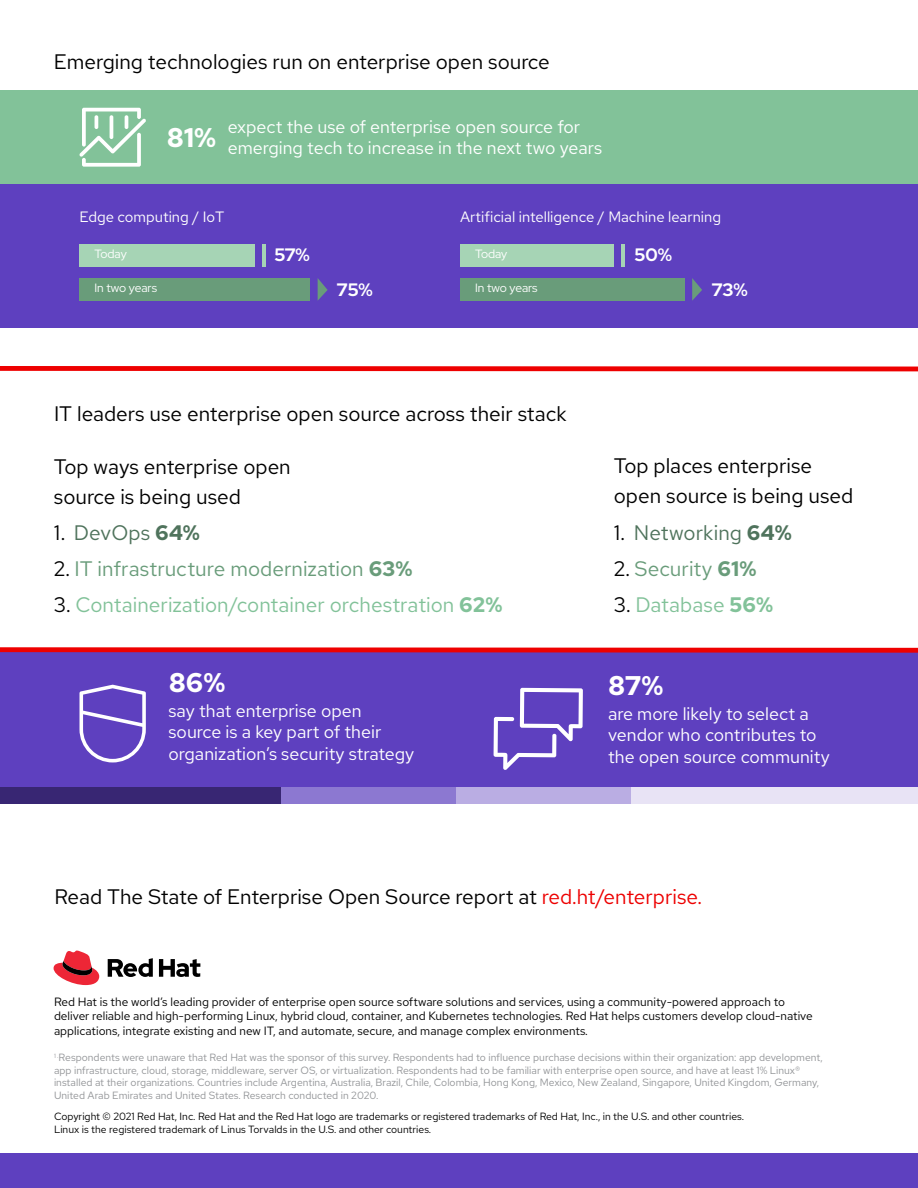
<style>
.page{position:relative;width:918px;height:1188px;background:#fff}
.page>*{position:absolute;margin:0;border:0;box-sizing:border-box;transform-origin:0 0}
.t1{font:700 27px "Red Hat Text";color:#fff}
.t2{font:21px/30px "Red Hat Text";color:#000}
.t3{font:21px "Red Hat Text";color:#82c299}
.t4{font:21px "Red Hat Text";color:#699c7a}
.t5{font:21px "Red Hat Text";color:#4f735c}
.t6{font:18px/21.6px "Red Hat Text";color:#fff}
.t7{font:700 18px "Red Hat Display";color:#fff}
.t8{font:15px "Red Hat Text";color:#fff}
.t9{font:12px/14.4px "Red Hat Text";color:#000}
.t10{font:12px "Red Hat Display";letter-spacing:-.005em;color:#fff}
.t11{font:10.5px/12.6px "Red Hat Text";color:#939598}
.t12{font:10.5px/12.6px "Red Hat Text";color:#000}
.s1{color:#000}
.s2{font-weight:700}
.s3{color:#ed0000}
</style>
<div class="page">
<div style="left:0;top:184px;width:918px;height:144px;background:#5e40bf"></div>
<div style="left:0;top:90px;width:918px;height:94px;background:#82c299"></div>
<svg style="left:54px;top:951px;width:45px;height:34px"></svg>
<svg style="left:108px;top:958px;width:92px;height:19px"></svg>
<div style="left:0;top:652px;width:918px;height:136px;background:#5e40bf"></div>
<div style="left:0;top:788px;width:284px;height:16px;background:#382673"></div>
<div style="left:281px;top:788px;width:176px;height:16px;background:#8c78d1"></div>
<div style="left:456px;top:788px;width:176px;height:16px;background:#baade3"></div>
<div style="left:631px;top:788px;width:287px;height:16px;background:#e8e3f5"></div>
<svg style="left:494px;top:688px;width:89px;height:82px"></svg>
<svg style="left:80px;top:685px;width:66px;height:77px"></svg>
<div style="left:0;top:1153px;width:918px;height:35px;background:#5e40bf"></div>
<svg style="left:0;top:647px;width:918px;height:6px;background:#e11d29"></svg>
<svg style="left:0;top:366px;width:918px;height:5px;background:#ee0e0e"></svg>
<div style="left:460px;top:244px;width:154px;height:22px;background:#a6d4b5"></div>
<div style="left:460px;top:278px;width:225px;height:23px;background:#699c7a"></div>
<svg style="left:692px;top:278px;width:10px;height:23px"></svg>
<hr style="left:621px;top:244px;width:4px;height:22px;background:#a6d4b5">
<div style="left:80px;top:244px;width:175px;height:22px;background:#a6d4b5"></div>
<div style="left:80px;top:278px;width:230px;height:23px;background:#699c7a"></div>
<svg style="left:318px;top:279px;width:10px;height:21px"></svg>
<hr style="left:262px;top:244px;width:4px;height:22px;background:#a6d4b5">
<svg style="left:79px;top:108px;width:67px;height:59px"></svg>
<hr style="left:95px;top:115px;width:3px;height:14px;background:#fff;border-radius:2px">
<hr style="left:110px;top:115px;width:3px;height:24px;background:#fff;border-radius:2px">
<hr style="left:125px;top:115px;width:3px;height:14px;background:#fff;border-radius:2px">
<h2 class="t2" style="left:54px;top:46px;width:498px">Emerging technologies run on enterprise open source</h2>
<h3 class="t6" style="left:167px;top:116px;width:437px;line-height:21px;text-indent:61px">expect the use of enterprise open source for<br><sup>81%</sup> emerging tech to increase in the next two years</h3>
<h3 class="t8" style="left:80px;top:207px;width:147px">Edge computing / IoT</h3>
<p class="t10" style="left:94px;top:246px;width:34px">Today</p>
<p class="t10" style="left:94px;top:280px;width:64px">In two years</p>
<h3 class="t7" style="left:274px;top:243px;width:37px">57%</h3>
<h3 class="t7" style="left:337px;top:277px;width:37px">75%</h3>
<h3 class="t8" style="left:460px;top:207px;width:263px">Artificial intelligence / Machine learning</h3>
<p class="t10" style="left:475px;top:246px;width:34px">Today</p>
<p class="t10" style="left:475px;top:280px;width:64px">In two years</p>
<h3 class="t7" style="left:634px;top:243px;width:39px">50%</h3>
<h3 class="t7" style="left:712px;top:277px;width:38px">73%</h3>
<h2 class="t2" style="left:54px;top:398px;width:514px">IT leaders use enterprise open source across their stack</h2>
<h2 class="t2" style="left:54px;top:451px;width:239px">Top ways enterprise open source is being used</h2>
<h2 class="t5" style="left:54px;top:519px;width:148px"><span class="s1">1.</span> DevOps <span class="s2">64%</span></h2>
<h2 class="t4" style="left:54px;top:555px;width:360px"><span class="s1">2.</span> IT infrastructure modernization <span class="s2">63%</span></h2>
<h2 class="t3" style="left:54px;top:591px;width:450px"><span class="s1">3.</span> Containerization/container orchestration <span class="s2">62%</span></h2>
<h2 class="t2" style="left:614px;top:450px;width:241px">Top places enterprise open source is being used</h2>
<h2 class="t5" style="left:614px;top:519px;width:180px"><span class="s1">1.</span> Networking <span class="s2">64%</span></h2>
<h2 class="t4" style="left:614px;top:555px;width:144px"><span class="s1">2.</span> Security <span class="s2">61%</span></h2>
<h2 class="t3" style="left:614px;top:591px;width:161px"><span class="s1">3.</span> Database <span class="s2">56%</span></h2>
<h1 class="t1" style="left:169px;top:665px;width:58px">86%</h1>
<h1 class="t1" style="left:608px;top:668px;width:57px">87%</h1>
<h3 class="t6" style="left:168px;top:699px;width:247px">say that enterprise open source is a key part of their organization’s security strategy</h3>
<h3 class="t6" style="left:608px;top:702px;width:223px">are more likely to select a vendor who contributes to the open source community</h3>
<h2 class="t2" style="left:55px;top:881px;width:649px">Read The State of Enterprise Open Source report at <span class="s3">red.ht/enterprise.</span></h2>
<p class="t9" style="left:54px;top:994px;width:760px">Red Hat is the world’s leading provider of enterprise open source software solutions and services, using a community-powered approach to deliver reliable and high-performing Linux, hybrid cloud, container, and Kubernetes technologies. Red Hat helps customers develop cloud-native applications, integrate existing and new IT, and automate, secure, and manage complex environments.</p>
<p class="t11" style="left:54px;top:1051px;width:770px"><sup>1</sup> <sup>.</sup>Respondents were unaware that Red Hat was the sponsor of this survey. Respondents had to influence purchase decisions within their organization: app development, app infrastructure, cloud, storage, middleware, server OS, or virtualization. Respondents had to be familiar with enterprise open source, and have at least 1% Linux® installed at their organizations. Countries include Argentina, Australia, Brazil, Chile, Colombia, Hong Kong, Mexico, New Zealand, Singapore, United Kingdom, Germany, United Arab Emirates and United States. Research conducted in 2020.</p>
<p class="t12" style="left:54px;top:1110px;width:692px">Copyright © 2021 Red Hat, Inc. Red Hat and the Red Hat logo are trademarks or registered trademarks of Red Hat, Inc., in the U.S. and other countries.<br>Linux is the registered trademark of Linus Torvalds in the U.S. and other countries.</p>
</div>
